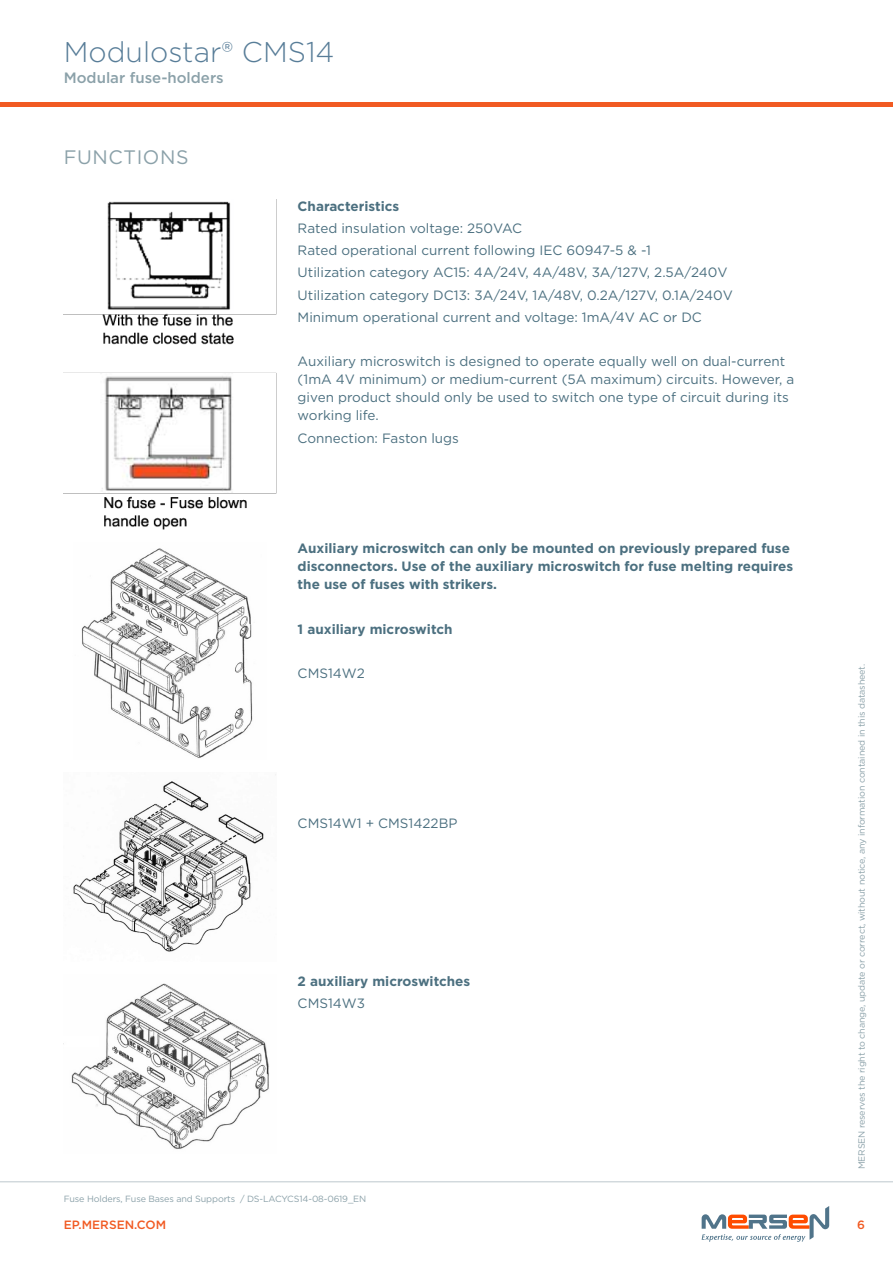
<style>
.page{position:relative;width:893px;height:1263px;background:#fff}
.page>*{position:absolute;margin:0;border:0;box-sizing:border-box;transform-origin:0 0}
.t1{font:300 28.5px "Gotham";color:#587d98}
.t2{font:19.5px "Gotham";letter-spacing:.03em;color:#8ba1a9}
.t3{font:500 15px "Gotham";color:#8ba1a9}
.t4{font:13.5px/22.2px "Gotham";color:#4c7080}
.t5{font:700 13.5px/18px "Gotham";color:#4c7080}
.t6{font:500 12px "Gotham";color:#f15a22}
.t7{font:9px "Gotham";letter-spacing:-.015em;color:#8ba1a9}
</style>
<div class="page">
<hr style="left:0;top:102px;width:893px;height:4px;background:#f15a22">
<hr style="left:0;top:1181px;width:893px;height:1px;background:#bec8cd">
<svg style="left:702px;top:1206px;width:127px;height:36px"></svg>
<img style="left:64px;top:201px;width:212px;height:329px">
<img style="left:81px;top:548px;width:172px;height:210px">
<img style="left:73px;top:774px;width:203px;height:178px">
<img style="left:71px;top:983px;width:198px;height:166px">
<h1 class="t1" style="left:64px;top:34px;width:272px">Modulostar® CMS14</h1>
<p class="t3" style="left:64px;top:68px;width:161px">Modular fuse-holders</p>
<h2 class="t2" style="left:64px;top:145px;width:126px">FUNCTIONS</h2>
<p class="t5" style="left:298px;top:197px;width:103px">Characteristics</p>
<p class="t4" style="left:298px;top:217px;width:437px">Rated insulation voltage: 250VAC<br>Rated operational current following IEC 60947-5 &amp; -1<br>Utilization category AC15: 4A/24V, 4A/48V, 3A/127V, 2.5A/240V Utilization category DC13: 3A/24V, 1A/48V, 0.2A/127V, 0.1A/240V Minimum operational current and voltage: 1mA/4V AC or DC</p>
<p class="t4" style="left:298px;top:352px;width:498px;line-height:18px">Auxiliary microswitch is designed to operate equally well on dual-current (1mA 4V minimum) or medium-current (5A maximum) circuits. However, a given product should only be used to switch one type of circuit during its working life.</p>
<p class="t4" style="left:298px;top:426px;width:163px">Connection: Faston lugs</p>
<p class="t5" style="left:298px;top:539px;width:497px">Auxiliary microswitch can only be mounted on previously prepared fuse disconnectors. Use of the auxiliary microswitch for fuse melting requires the use of fuses with strikers.</p>
<p class="t5" style="left:298px;top:620px;width:156px">1 auxiliary microswitch</p>
<p class="t4" style="left:298px;top:662px;width:69px">CMS14W2</p>
<p class="t4" style="left:298px;top:812px;width:161px">CMS14W1 + CMS1422BP</p>
<p class="t5" style="left:298px;top:972px;width:174px">2 auxiliary microswitches</p>
<p class="t4" style="left:298px;top:992px;width:69px">CMS14W3</p>
<p class="t7" style="left:856px;top:1169px;width:507px;rotate:-90deg">MERSEN reserves the right to change, update or correct, without notice, any information contained in this datasheet.</p>
<p class="t7" style="left:64px;top:1193px;width:304px">Fuse Holders, Fuse Bases and Supports / DS-LACYCS14-08-0619_EN</p>
<p class="t6" style="left:64px;top:1217px;width:104px">EP.MERSEN.COM</p>
<p class="t6" style="left:857px;top:1217px;width:9px">6</p>
</div>
